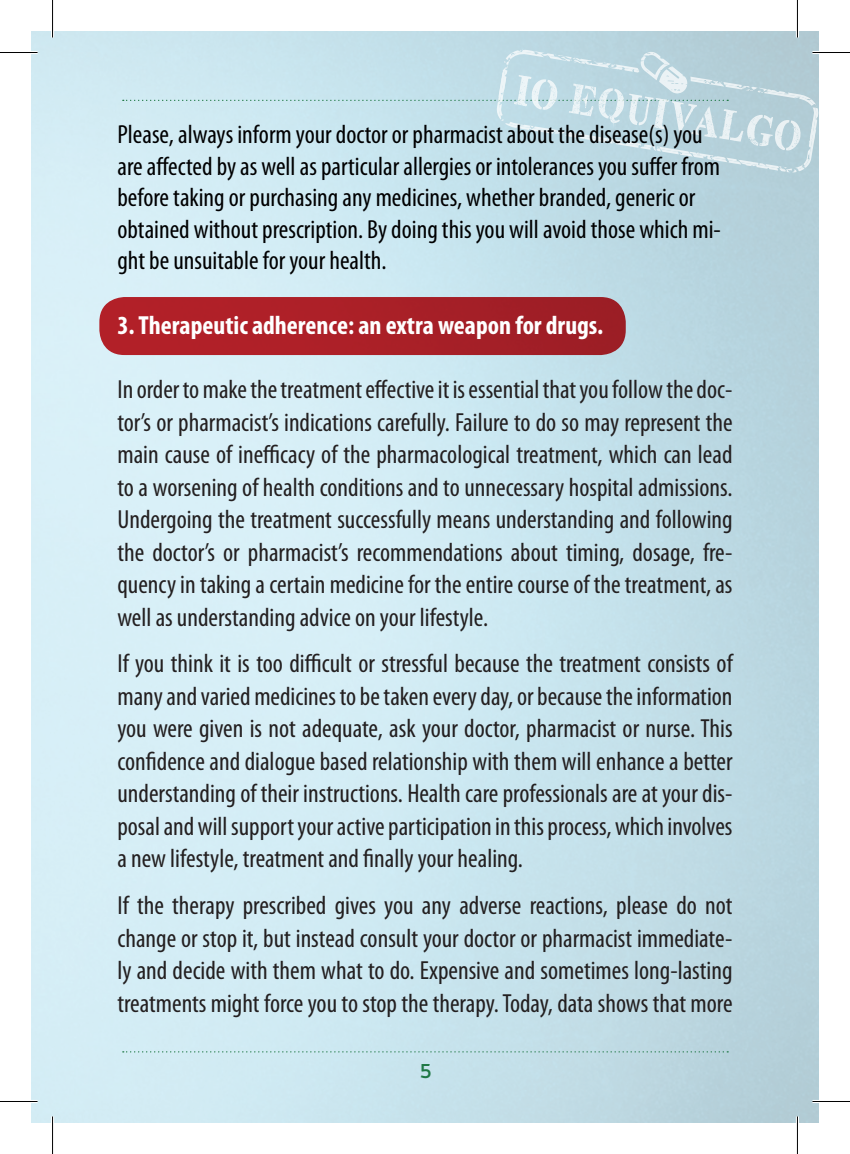
<style>
.page{position:relative;width:850px;height:1154px;background:#fff}
.page>*{position:absolute;margin:0;border:0;box-sizing:border-box;transform-origin:0 0}
.t1{font:condensed 26.25px/32.5px "Myriad Pro";color:#231f20;text-align:justify}
.t2{font:condensed 26.25px/31.5px "Myriad Pro";color:#000001}
.t3{font:700 condensed 26.25px "Myriad Pro";color:#fff}
.t4{font:600 20px "Neris";color:#1f7845}
</style>
<div class="page">
<img style="left:31px;top:31px;width:787px;height:1092px">
<svg style="left:123px;top:1051px;width:604px;height:1px"></svg>
<svg style="left:123px;top:50px;width:695px;height:123px;background:#c4dfe8"></svg>
<div style="left:99px;top:297px;width:526px;height:58px;background:linear-gradient(to right,#b62129,#9d1e26);border-radius:25px"></div>
<hr style="left:0;top:51px;width:38px;height:3px;background:#fff">
<hr style="left:812px;top:51px;width:37px;height:3px;background:#fff">
<hr style="left:0;top:1100px;width:38px;height:3px;background:#fff">
<hr style="left:812px;top:1100px;width:37px;height:3px;background:#fff">
<hr style="left:51px;top:0;width:3px;height:38px;background:#fff">
<hr style="left:51px;top:1116px;width:3px;height:38px;background:#fff">
<hr style="left:795px;top:0;width:3px;height:38px;background:#fff">
<hr style="left:795px;top:1116px;width:3px;height:38px;background:#fff">
<hr style="left:0;top:52px;width:38px;height:1px;background:#000">
<hr style="left:812px;top:52px;width:37px;height:1px;background:#000">
<hr style="left:0;top:1101px;width:38px;height:1px;background:#000">
<hr style="left:812px;top:1101px;width:37px;height:1px;background:#000">
<hr style="left:52px;top:0;width:1px;height:38px;background:#000">
<hr style="left:52px;top:1116px;width:1px;height:38px;background:#000">
<hr style="left:796px;top:0;width:1px;height:38px;background:#000">
<hr style="left:796px;top:1116px;width:1px;height:38px;background:#000">
<p class="t2" style="left:117px;top:119px;width:604px">Please, always inform your doctor or pharmacist about the disease(s) you are affected by as well as particular allergies or intolerances you suffer from before taking or purchasing any medicines, whether branded, generic or obtained without prescription. By doing this you will avoid those which mi&shy;ght be unsuitable for your health.</p>
<p class="t3" style="left:117px;top:311px;width:487px">3. Therapeutic adherence: an extra weapon for drugs.</p>
<p class="t1" style="left:117px;top:374px;width:616px">In order to make the treatment effective it is essential that you follow the doc&shy;tor’s or pharmacist’s indications carefully. Failure to do so may represent the main cause of inefficacy of the pharmacological treatment, which can lead to a worsening of health conditions and to unnecessary hospital admissions.<br>Undergoing the treatment successfully means understanding and following the doctor’s or pharmacist’s recommendations about timing, dosage, fre&shy;quency in taking a certain medicine for the entire course of the treatment, as well as understanding advice on your lifestyle.</p>
<p class="t1" style="left:117px;top:648px;width:616px">If you think it is too difficult or stressful because the treatment consists of many and varied medicines to be taken every day, or because the information you were given is not adequate, ask your doctor, pharmacist or nurse. This confidence and dialogue based relationship with them will enhance a better understanding of their instructions. Health care professionals are at your dis&shy;posal and will support your active participation in this process, which involves a new lifestyle, treatment and finally your healing.</p>
<p class="t1" style="left:117px;top:889px;width:616px">If the therapy prescribed gives you any adverse reactions, please do not change or stop it, but instead consult your doctor or pharmacist immediate&shy;ly and decide with them what to do. Expensive and sometimes long-lasting treatments might force you to stop the therapy. Today, data shows that more</p>
<p class="t4" style="left:419px;top:1057px;width:13px">5</p>
</div>
